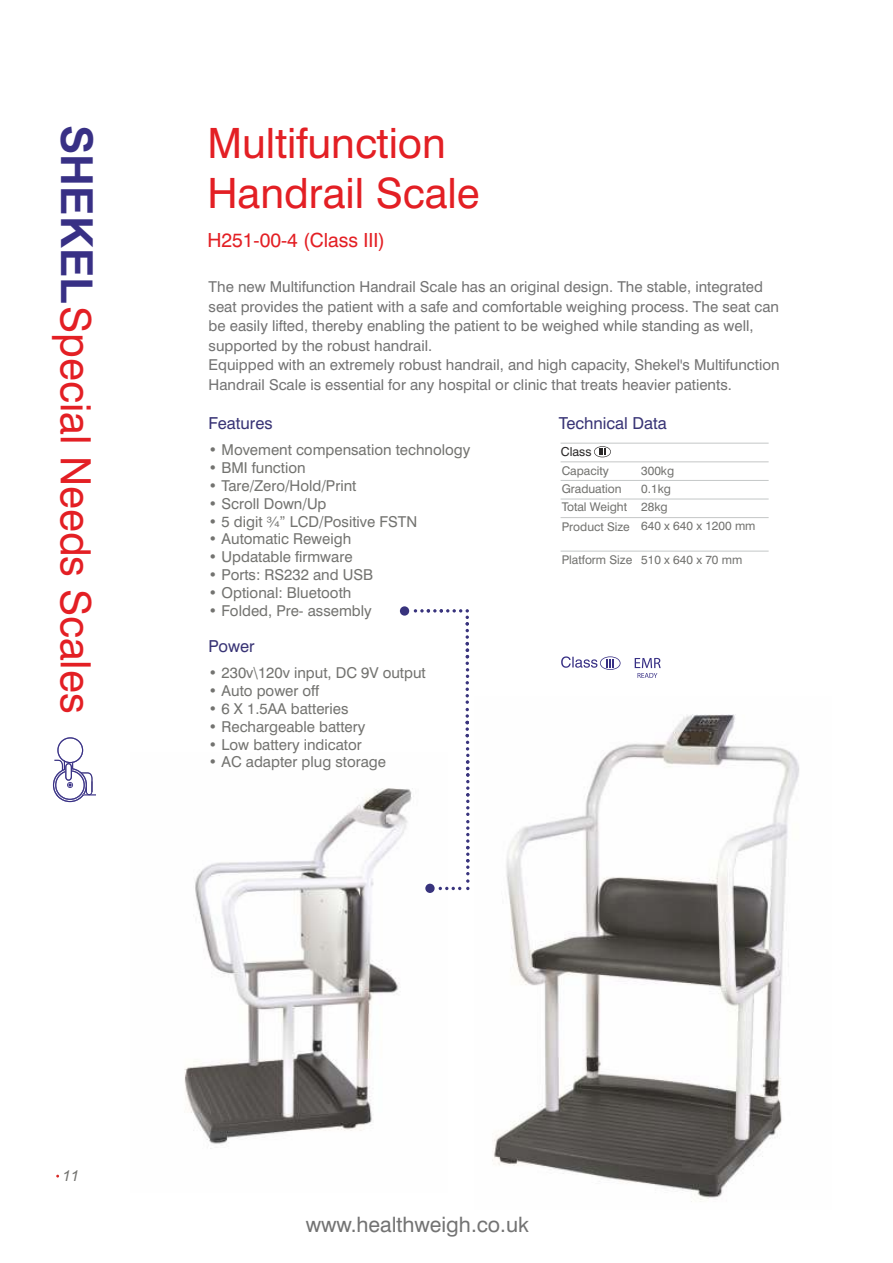
<style>
.page{position:relative;width:893px;height:1263px;background:#fff}
.page>*{position:absolute;margin:0;border:0;box-sizing:border-box;transform-origin:0 0}
.t1{font:41.85px/50.1px "Swiss 721 BT";color:#e31f24}
.t2{font:21.15px "Swiss 721 BT";color:#737373}
.t3{font:19.5px "Swiss 721 BT";color:#e31f24}
.t4{font:16.5px "Swiss 721 BT";color:#383375}
.t5{font:15px/19.5px "Swiss 721 BT";color:#737373}
.t6{font:15px "Swiss 721 BT";color:#737370}
.t7{font:italic 15px "Arial";color:#737370}
.t8{font:12.45px "Swiss 721 BT";color:#2b2929}
.t9{font:12px/18px "Swiss 721 BT";color:#737370}
.s1{font-family:"Arial";font-weight:700;font-size:44.25px;color:#383085}
</style>
<div class="page">
<img style="left:184px;top:788px;width:263px;height:361px">
<img style="left:492px;top:714px;width:307px;height:488px">
<div style="left:425px;top:884px;width:10px;height:9px;background:#38337d;border-radius:50%"></div>
<div style="left:400px;top:606px;width:9px;height:10px;background:#38337d;border-radius:50%"></div>
<svg style="left:414px;top:609px;width:55px;height:281px"></svg>
<svg style="left:594px;top:446px;width:17px;height:11px"></svg>
<hr style="left:561px;top:443px;width:208px;height:1px;background:#c4c7c7">
<hr style="left:561px;top:461px;width:208px;height:1px;background:#c4c7c7">
<hr style="left:561px;top:480px;width:208px;height:1px;background:#c4c7c7">
<hr style="left:561px;top:499px;width:208px;height:1px;background:#c4c7c7">
<hr style="left:561px;top:517px;width:208px;height:1px;background:#c4c7c7">
<hr style="left:561px;top:551px;width:208px;height:1px;background:#c4c7c7">
<svg style="left:635px;top:658px;width:26px;height:20px"></svg>
<svg style="left:561px;top:656px;width:59px;height:14px"></svg>
<svg style="left:53px;top:737px;width:43px;height:65px"></svg>
<h1 class="t1" style="left:97px;top:125px;width:590px;rotate:90deg"><span class="s1">SHEKEL</span>Special Needs Scales</h1>
<h1 class="t1" style="left:207px;top:122px;width:274px">Multifunction<br>Handrail Scale</h1>
<h3 class="t3" style="left:207px;top:232px;width:179px">H251-00-4 (Class III)</h3>
<p class="t5" style="left:209px;top:278px;width:572px">The new Multifunction Handrail Scale has an original design. The stable, integrated seat provides the patient with a safe and comfortable weighing process. The seat can be easily lifted, thereby enabling the patient to be weighed while standing as well, supported by the robust handrail.<br>Equipped with an extremely robust handrail, and high capacity, Shekel's Multifunction Handrail Scale is essential for any hospital or clinic that treats heavier patients.</p>
<p class="t4" style="left:209px;top:417px;width:65px">Features</p>
<p class="t6" style="left:209px;top:444px;width:263px">• Movement compensation technology</p>
<p class="t6" style="left:209px;top:461px;width:99px">• BMI function</p>
<p class="t6" style="left:209px;top:479px;width:149px">• Tare/Zero/Hold/Print</p>
<p class="t6" style="left:209px;top:497px;width:119px">• Scroll Down/Up</p>
<p class="t6" style="left:209px;top:515px;width:210px">• 5 digit ¾” LCD/Positive FSTN</p>
<p class="t6" style="left:209px;top:533px;width:144px">• Automatic Reweigh</p>
<p class="t6" style="left:209px;top:551px;width:145px">• Updatable firmware</p>
<p class="t6" style="left:209px;top:569px;width:166px">• Ports: RS232 and USB</p>
<p class="t6" style="left:209px;top:586px;width:144px">• Optional: Bluetooth</p>
<p class="t6" style="left:209px;top:604px;width:165px">• Folded, Pre- assembly</p>
<p class="t4" style="left:209px;top:640px;width:48px">Power</p>
<p class="t6" style="left:209px;top:667px;width:219px">• 230v\120v input, DC 9V output</p>
<p class="t6" style="left:209px;top:685px;width:112px">• Auto power off</p>
<p class="t6" style="left:209px;top:702px;width:141px">• 6 X 1.5AA batteries</p>
<p class="t6" style="left:209px;top:720px;width:158px">• Rechargeable battery</p>
<p class="t6" style="left:209px;top:738px;width:155px">• Low battery indicator</p>
<p class="t6" style="left:209px;top:756px;width:179px">• AC adapter plug storage</p>
<p class="t4" style="left:559px;top:417px;width:109px">Technical Data</p>
<p class="t8" style="left:561px;top:447px;width:32px">Class</p>
<p class="t9" style="left:562px;top:462px;width:67px">Capacity<br>Graduation<br>Total Weight</p>
<p class="t9" style="left:562px;top:518px;width:70px">Product Size</p>
<p class="t9" style="left:562px;top:552px;width:72px">Platform Size</p>
<p class="t9" style="left:641px;top:462px;width:35px">300kg<br>0.1kg<br>28kg</p>
<p class="t9" style="left:641px;top:518px;width:116px">640 x 640 x 1200 mm</p>
<p class="t9" style="left:641px;top:551px;width:103px">510 x 640 x 70 mm</p>
<p class="t7" style="left:62px;top:1170px;width:18px">11</p>
<h2 class="t2" style="left:306px;top:1215px;width:225px">www.healthweigh.co.uk</h2>
</div>
